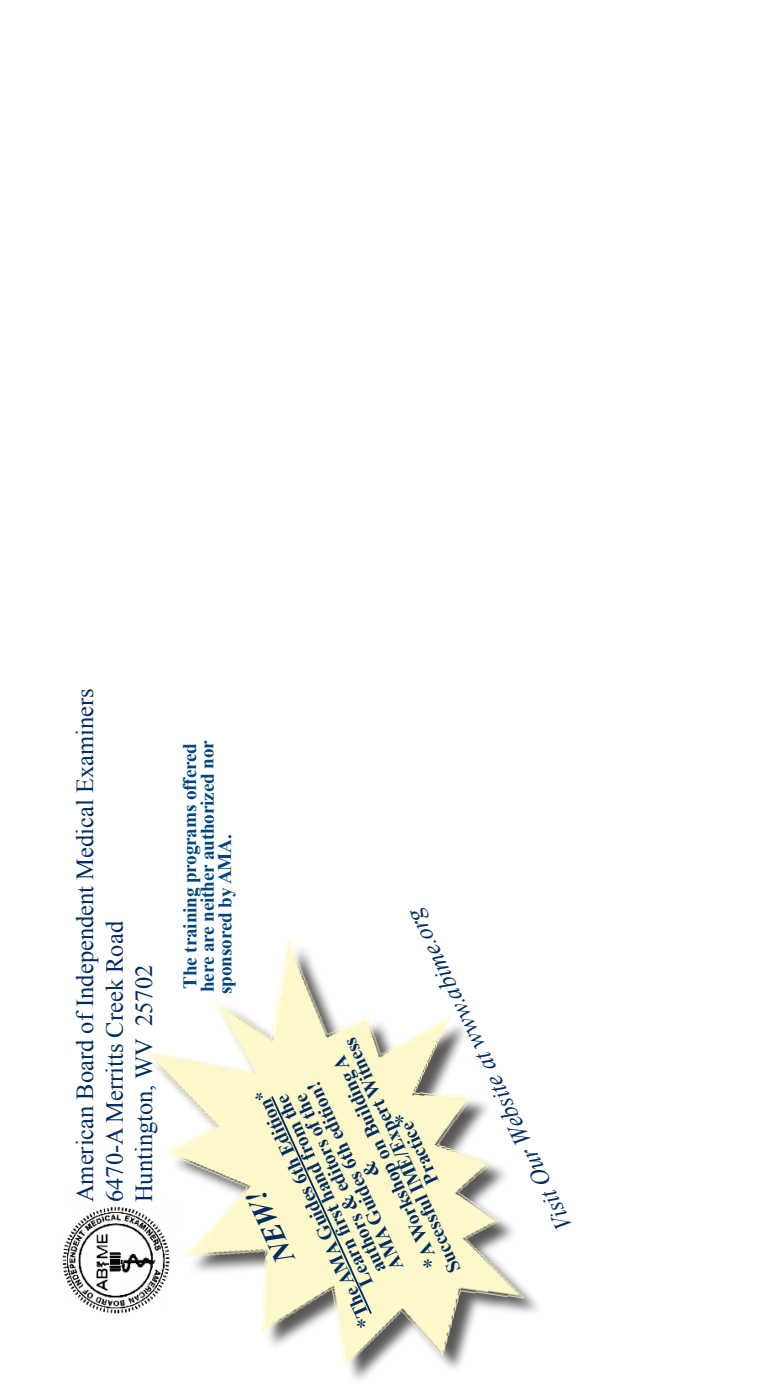
<style>
.page{position:relative;width:772px;height:1386px;background:#fff}
.page>*{position:absolute;margin:0;border:0;box-sizing:border-box;transform-origin:0 0}
.t1{font:italic 700 29.22px "Times New Roman";color:#002c62}
.t2{font:24.5px/29.4px "Times New Roman";color:#002c62}
.t3{font:italic 24.5px "Times New Roman";color:#002c62}
.t4{font:700 19.43px "Times New Roman";color:#002c62}
.t5{font:700 19.25px/17.5px "Times New Roman";letter-spacing:-.01em;color:#00467e}
.s1{font-weight:400;font-size:21.88px}
</style>
<div class="page">
<img style="left:143px;top:940px;width:394px;height:439px">
<img style="left:62px;top:1199px;width:116px;height:121px">
<div style="left:269px;top:1094px;width:111px;height:222px;background:#fdf8c9"></div>
<p class="t2" style="left:70px;top:1202px;width:515px;rotate:-90deg">American Board of Independent Medical Examiners<br>6470-A Merritts Creek Road<br>Huntington, WV 25702</p>
<p class="t5" style="left:181px;top:994px;width:255px;rotate:-90deg">The training programs offered here are neither authorized nor sponsored by AMA.</p>
<p class="t3" style="left:551px;top:1237px;width:355px;rotate:-116deg">Visit Our Website at www.abime.org</p>
<p class="t4" style="left:444px;top:1277px;width:258px;rotate:-115deg">Successful IME/Expert Witness</p>
<p class="t4" style="left:422px;top:1272px;width:232px;rotate:-115deg"><span class="s1">*</span>A Workshop on Building A</p>
<p class="t4" style="left:386px;top:1275px;width:207px;rotate:-115deg">AMA Guides 6th edition!</p>
<p class="t4" style="left:356px;top:1332px;width:260px;rotate:-115deg"><span class="s1">*</span>The AMA Guides 6th Edition*</p>
<p class="t4" style="left:369px;top:1277px;width:196px;rotate:-115deg">authors &amp; editors of the</p>
<p class="t4" style="left:356px;top:1291px;width:210px;rotate:-115deg">Learn fi rst hand from the</p>
<p class="t4" style="left:421px;top:1189px;width:79px;rotate:-115deg">Practice<span class="s1">*</span></p>
<h1 class="t1" style="left:268px;top:1271px;width:79px;rotate:-115deg">NEW!</h1>
</div>
